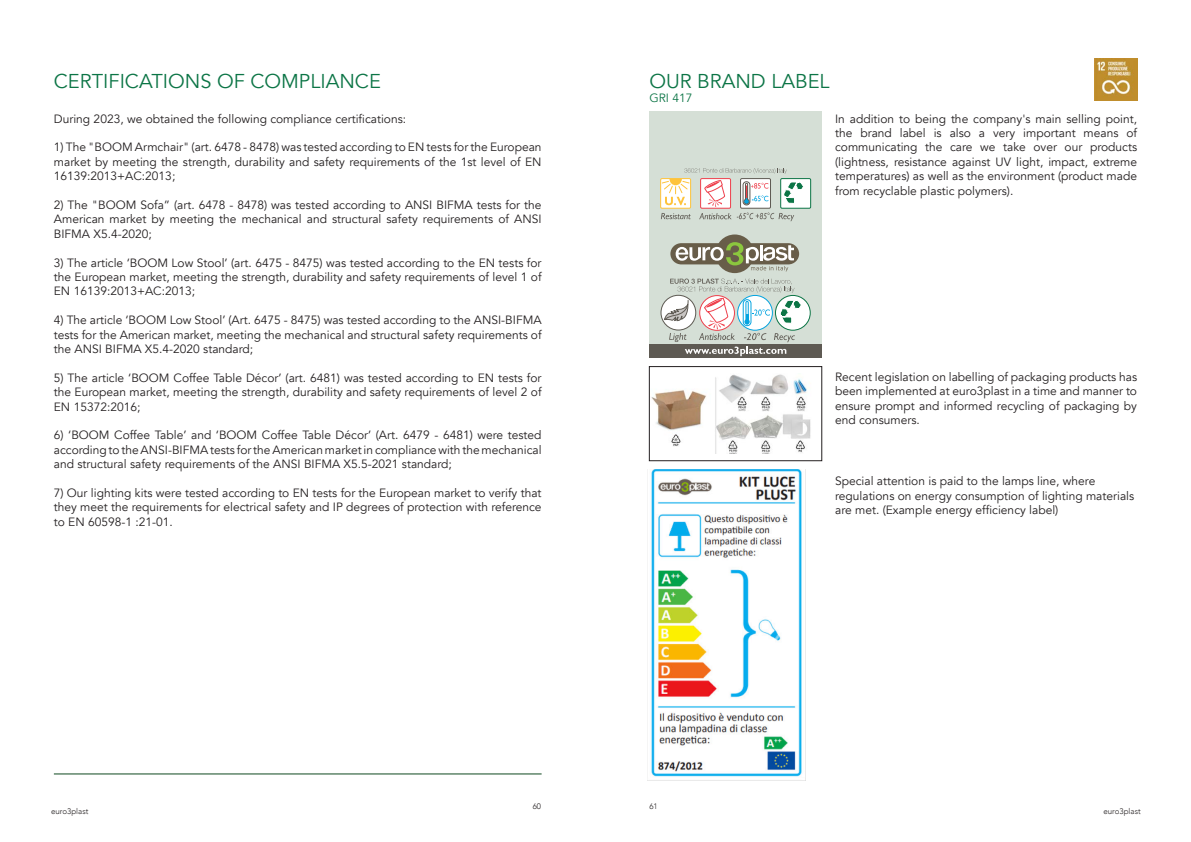
<style>
.page{position:relative;width:1191px;height:842px;background:#fff}
.page>*{position:absolute;margin:0;border:0;box-sizing:border-box;transform-origin:0 0}
.titoli{font:20px "Avenir";color:#0c7546}
.GRI{font:12px/14.4px "Avenir";color:#231f20;text-align:justify}
.GRI-2{font:12px "Avenir";color:#0c7546}
.t1{font:300 8px "Avenir";color:#231f20}
</style>
<div class="page">
<img style="left:651px;top:374px;width:160px;height:79px">
<div style="left:649px;top:366px;width:173px;height:95px;border:1px solid #231f20"></div>
<img style="left:648px;top:470px;width:157px;height:311px">
<div style="left:649px;top:111px;width:173px;height:123px;background:#d5dfd6"></div>
<div style="left:660px;top:178px;width:31px;height:30px;border:1px solid #fec33b"></div>
<div style="left:781px;top:179px;width:29px;height:29px;background:#fff"></div>
<div style="left:780px;top:178px;width:30px;height:30px;border:1px solid #0c7546"></div>
<svg style="left:661px;top:168px;width:144px;height:54px"></svg>
<div style="left:649px;top:224px;width:173px;height:133px;background:#d5dfd6"></div>
<div style="left:649px;top:344px;width:173px;height:14px;background:#5e5a53"></div>
<div style="left:775px;top:296px;width:35px;height:34px;background:#fff;border-radius:50%"></div>
<div style="left:775px;top:295px;width:35px;height:35px;border:1px solid #0c7546;border-radius:50%"></div>
<svg style="left:661px;top:295px;width:34px;height:35px"></svg>
<div style="left:661px;top:295px;width:35px;height:35px;border:1px solid #5e5a53;border-radius:50%"></div>
<svg style="left:664px;top:279px;width:139px;height:77px"></svg>
<div style="left:715px;top:234px;width:39px;height:39px;background:#685d49;border-radius:50%"></div>
<svg style="left:670px;top:242px;width:129px;height:29px"></svg>
<img style="left:1094px;top:58px;width:43px;height:43px">
<hr style="left:54px;top:774px;width:487px;height:1px;background:#0f4820">
<p class="titoli" style="left:54px;top:69px;width:328px">CERTIFICATIONS OF COMPLIANCE</p>
<p class="GRI" style="left:54px;top:111px;width:354px">During 2023, we obtained the following compliance certifications:</p>
<p class="GRI" style="left:54px;top:140px;width:489px">1) The "BOOM Armchair" (art. 6478 - 8478) was tested according to EN tests for the European market by meeting the strength, durability and safety requirements of the 1st level of EN 16139:2013+AC:2013;</p>
<p class="GRI" style="left:54px;top:198px;width:489px">2) The "BOOM Sofa” (art. 6478 - 8478) was tested according to ANSI BIFMA tests for the American market by meeting the mechanical and structural safety requirements of ANSI BIFMA X5.4-2020;</p>
<p class="GRI" style="left:54px;top:255px;width:489px">3) The article ‘BOOM Low Stool’ (art. 6475 - 8475) was tested according to the EN tests for the European market, meeting the strength, durability and safety requirements of level 1 of EN 16139:2013+AC:2013;</p>
<p class="GRI" style="left:54px;top:313px;width:489px">4) The article ‘BOOM Low Stool’ (Art. 6475 - 8475) was tested according to the ANSI-BIFMA tests for the American market, meeting the mechanical and structural safety requirements of the ANSI BIFMA X5.4-2020 standard;</p>
<p class="GRI" style="left:54px;top:371px;width:489px">5) The article ‘BOOM Coffee Table Décor’ (art. 6481) was tested according to EN tests for the European market, meeting the strength, durability and safety requirements of level 2 of EN 15372:2016;</p>
<p class="GRI" style="left:54px;top:428px;width:489px">6) ‘BOOM Coffee Table’ and ‘BOOM Coffee Table Décor’ (Art. 6479 - 6481) were tested according to the ANSI-BIFMA tests for the American market in compliance with the mechanical and structural safety requirements of the ANSI BIFMA X5.5-2021 standard;</p>
<p class="GRI" style="left:54px;top:486px;width:489px">7) Our lighting kits were tested according to EN tests for the European market to verify that they meet the requirements for electrical safety and IP degrees of protection with reference to EN 60598-1 :21-01.</p>
<p class="titoli" style="left:649px;top:69px;width:182px">OUR BRAND LABEL</p>
<p class="GRI-2" style="left:649px;top:91px;width:44px">GRI 417</p>
<p class="GRI" style="left:835px;top:112px;width:303px">In addition to being the company's main selling point, the brand label is also a very important means of communicating the care we take over our products (lightness, resistance against UV light, impact, extreme temperatures) as well as the environment (product made from recyclable plastic polymers).</p>
<p class="GRI" style="left:835px;top:370px;width:303px">Recent legislation on labelling of packaging products has been implemented at euro3plast in a time and manner to ensure prompt and informed recycling of packaging by end consumers.</p>
<p class="GRI" style="left:835px;top:474px;width:301px;text-align:left">Special attention is paid to the lamps line, where regulations on energy consumption of lighting materials are met. (Example energy efficiency label)</p>
<p class="t1" style="left:533px;top:801px;width:10px">60</p>
<p class="t1" style="left:649px;top:801px;width:10px">61</p>
<p class="t1" style="left:51px;top:806px;width:39px">euro3plast</p>
<p class="t1" style="left:1103px;top:806px;width:39px">euro3plast</p>
</div>
